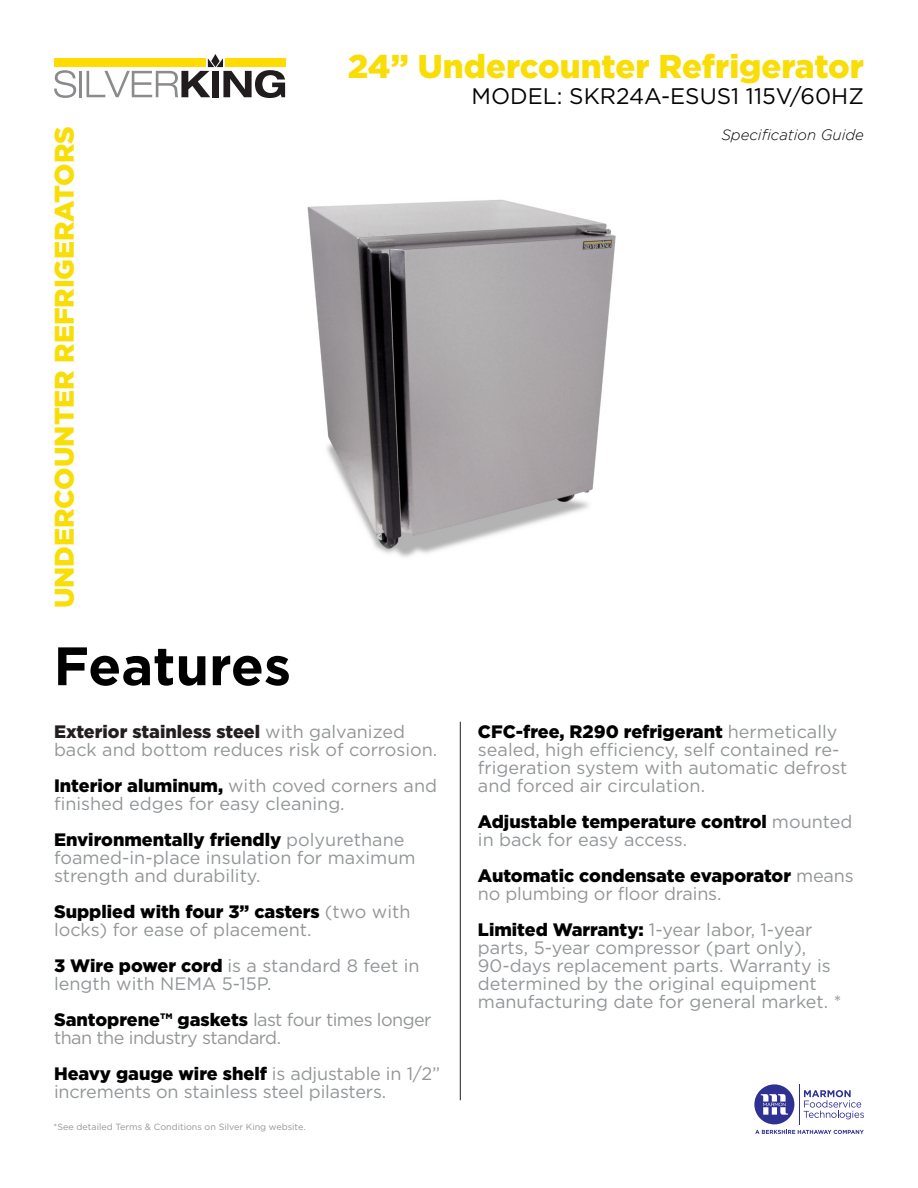
<style>
.page{position:relative;width:918px;height:1188px;background:#fff}
.page>*{position:absolute;margin:0;border:0;box-sizing:border-box;transform-origin:0 0}
.t1{font:700 54px "Gotham";color:#000}
.t2{font:900 33px "Gotham";color:#f9dd07}
.t3{font:900 27px "Gotham";color:#f9dd07}
.t4{font:22.5px "Gotham";color:#040503}
.t5{font:18px/18px "Gotham";color:#939698}
.t6{font:900 18px/18px "Gotham";color:#000}
.t7{font:18px/18px "Gotham";letter-spacing:-.03em;color:#939698}
.t8{font:italic 300 15px "Gotham";color:#040503}
.t9{font:9px "Gotham";color:#939698}
.s1{font-weight:900;color:#231f20}
.s2{font-weight:900;color:#000}
.s3{font-weight:400;color:#939698}
</style>
<div class="page">
<svg style="left:755px;top:1130px;width:109px;height:4px"></svg>
<hr style="left:799px;top:1084px;width:1px;height:40px;background:#2e3092">
<svg style="left:804px;top:1090px;width:60px;height:29px"></svg>
<svg style="left:754px;top:1084px;width:40px;height:40px"></svg>
<svg style="left:54px;top:70px;width:22px;height:28px"></svg>
<hr style="left:79px;top:71px;width:3px;height:26px;background:#8a8b8d">
<svg style="left:87px;top:54px;width:198px;height:44px"></svg>
<div style="left:54px;top:58px;width:152px;height:9px;background:#ffdb00"></div>
<div style="left:225px;top:58px;width:60px;height:9px;background:#ffdb00"></div>
<hr style="left:460px;top:722px;width:1px;height:378px;background:#231f20">
<img style="left:307px;top:199px;width:309px;height:358px">
<p class="t3" style="left:49px;top:608px;width:484px;rotate:-90deg">UNDERCOUNTER REFRIGERATORS</p>
<p class="t2" style="left:348px;top:47px;width:518px">24” Undercounter Refrigerator</p>
<p class="t4" style="left:472px;top:82px;width:394px">MODEL: SKR24A-ESUS1 115V/60HZ</p>
<p class="t8" style="left:721px;top:127px;width:144px">Specification Guide</p>
<p class="t1" style="left:54px;top:630px;width:239px">Features</p>
<p class="t5" style="left:54px;top:723px;width:385px"><span class="s1">Exterior stainless steel</span> with galvanized back and bottom reduces risk of corrosion.</p>
<p class="t5" style="left:54px;top:777px;width:385px"><span class="s2">Interior aluminum,</span> with coved corners and finished edges for easy cleaning.</p>
<p class="t5" style="left:54px;top:831px;width:363px"><span class="s2">Environmentally friendly</span> polyurethane foamed-in-place insulation for maximum strength and durability.</p>
<p class="t5" style="left:54px;top:903px;width:358px"><span class="s2">Supplied with four 3” casters</span> (two with locks) for ease of placement.</p>
<p class="t5" style="left:54px;top:957px;width:367px"><span class="s2">3 Wire power cord</span> is a standard 8 feet in length with NEMA 5-15P.</p>
<p class="t7" style="left:54px;top:1011px;width:379px"><span class="s2">Santoprene™ gaskets</span> last four times longer than the industry standard.</p>
<p class="t6" style="left:54px;top:1065px;width:388px">Heavy gauge wire shelf <span class="s3">is adjustable in 1/2”</span></p>
<p class="t5" style="left:54px;top:1083px;width:334px">increments on stainless steel pilasters.</p>
<p class="t9" style="left:54px;top:1121px;width:253px">*See detailed Terms &amp; Conditions on Silver King website.</p>
<p class="t5" style="left:478px;top:723px;width:371px"><span class="s2">CFC-free, R290 refrigerant</span> hermetically sealed, high efficiency, self contained re&shy;frigeration system with automatic defrost and forced air circulation.</p>
<p class="t6" style="left:478px;top:813px;width:376px">Adjustable temperature control <span class="s3">mounted in back for easy access.</span></p>
<p class="t6" style="left:478px;top:867px;width:377px">Automatic condensate evaporator <span class="s3">means no plumbing or floor drains.</span></p>
<p class="t5" style="left:478px;top:921px;width:365px"><span class="s2">Limited Warranty:</span> 1-year labor, 1-year parts, 5-year compressor (part only), 90-days replacement parts. Warranty is determined by the original equipment manufacturing date for general market. *</p>
</div>
